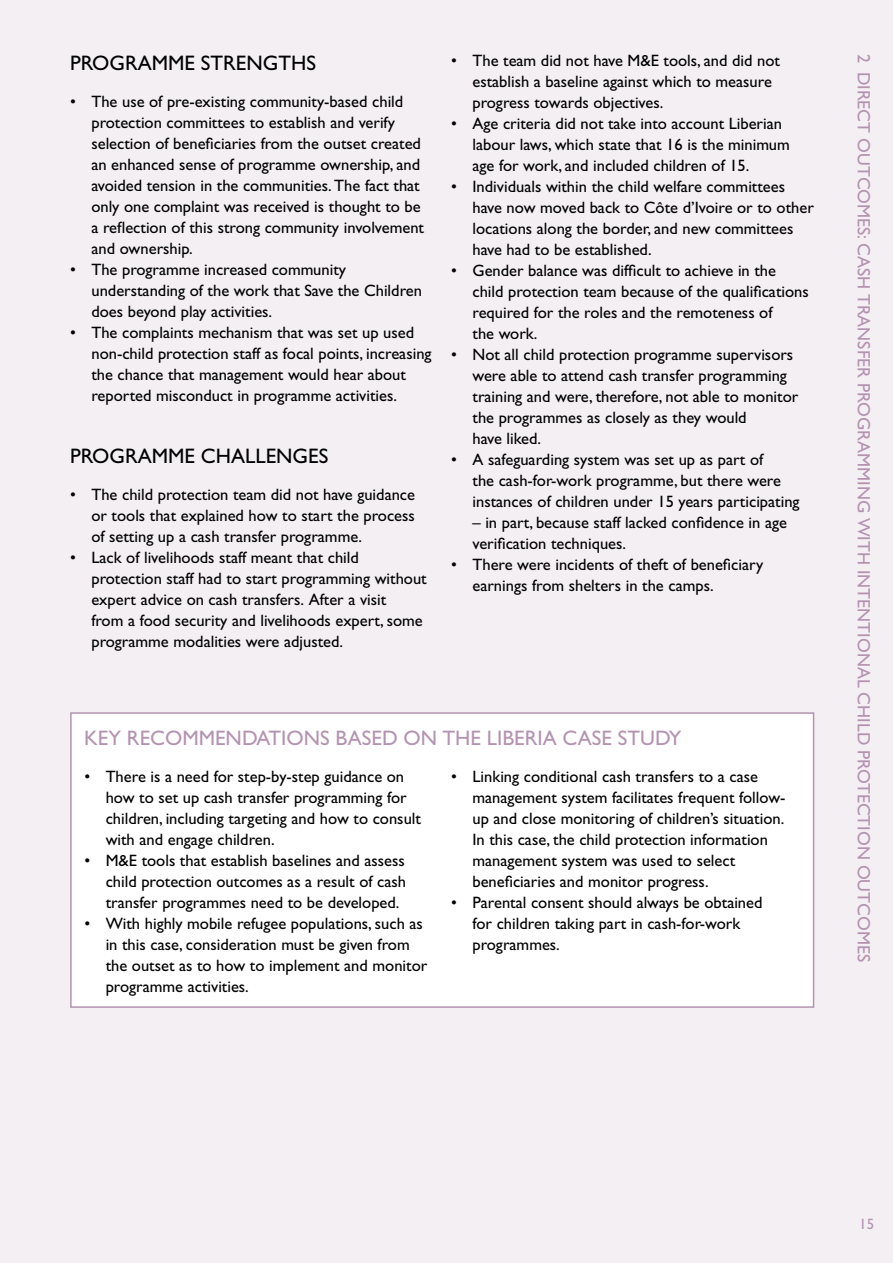
<style>
.page{position:relative;width:893px;height:1263px;background:#f4eff3}
.page>*{position:absolute;margin:0;border:0;box-sizing:border-box;transform-origin:0 0}
.t1{font:21px "Gill Sans";color:#b493b1}
.t2{font:21px "Gill Sans";color:#000}
.t3{font:18px "Gill Sans";color:#b493b1}
.t4{font:16.5px/21px "Gill Sans";color:#000}
.t5{font:15px "Gill Sans";color:#b493b1}
</style>
<div class="page">
<div style="left:71px;top:713px;width:743px;height:294px;background:#fff"></div>
<div style="left:70px;top:712px;width:744px;height:296px;border:2px solid #b493b1"></div>
<p class="t2" style="left:70px;top:51px;width:26px">Programme</p>
<p class="t2" style="left:201px;top:51px;width:14px">strengths</p>
<p class="t4" style="left:91px;top:90px;width:334px;text-indent:-21px">• The use of pre-existing community-based child protection committees to establish and verify selection of beneficiaries from the outset created an enhanced sense of programme ownership, and avoided tension in the communities. The fact that only one complaint was received is thought to be a reflection of this strong community involvement and ownership.</p>
<p class="t4" style="left:91px;top:258px;width:332px;text-indent:-21px">• The programme increased community understanding of the work that Save the Children does beyond play activities.</p>
<p class="t4" style="left:91px;top:321px;width:342px;text-indent:-21px">• The complaints mechanism that was set up used non-child protection staff as focal points, increasing the chance that management would hear about reported misconduct in programme activities.</p>
<p class="t2" style="left:70px;top:444px;width:26px">Programme</p>
<p class="t2" style="left:201px;top:444px;width:14px">challenges</p>
<p class="t4" style="left:91px;top:483px;width:325px;text-align:justify;text-indent:-21px">• The child protection team did not have guidance or tools that explained how to start the process of setting up a cash transfer programme.</p>
<p class="t4" style="left:91px;top:546px;width:337px;text-indent:-21px">• Lack of livelihoods staff meant that child protection staff had to start programming without expert advice on cash transfers. After a visit<br>from a food security and livelihoods expert, some programme modalities were adjusted.</p>
<p class="t4" style="left:472px;top:50px;width:309px;text-indent:-21px">• The team did not have M&amp;E tools, and did not establish a baseline against which to measure progress towards objectives.</p>
<p class="t4" style="left:472px;top:113px;width:319px;text-indent:-21px">• Age criteria did not take into account Liberian labour laws, which state that 16 is the minimum age for work, and included children of 15.</p>
<p class="t4" style="left:472px;top:176px;width:343px;text-indent:-21px">• Individuals within the child welfare committees have now moved back to Côte d’Ivoire or to other locations along the border, and new committees have had to be established.</p>
<p class="t4" style="left:472px;top:260px;width:338px;text-indent:-21px">• Gender balance was difficult to achieve in the child protection team because of the qualifications required for the roles and the remoteness of<br>the work.</p>
<p class="t4" style="left:472px;top:344px;width:327px;text-indent:-21px">• Not all child protection programme supervisors were able to attend cash transfer programming training and were, therefore, not able to monitor the programmes as closely as they would<br>have liked.</p>
<p class="t4" style="left:472px;top:449px;width:329px;text-indent:-21px">• A safeguarding system was set up as part of<br>the cash-for-work programme, but there were instances of children under 15 years participating</p>
<p class="t4" style="left:472px;top:512px;width:316px">– in part, because staff lacked confidence in age verification techniques.</p>
<p class="t4" style="left:472px;top:554px;width:292px;text-indent:-21px">• There were incidents of theft of beneficiary earnings from shelters in the camps.</p>
<p class="t1" style="left:84px;top:726px;width:58px">Key recommendations</p>
<p class="t1" style="left:336px;top:726px;width:13px">based</p>
<p class="t1" style="left:404px;top:726px;width:53px">on the</p>
<p class="t1" style="left:487px;top:726px;width:11px">liberia</p>
<p class="t1" style="left:563px;top:726px;width:13px">case</p>
<p class="t1" style="left:618px;top:726px;width:14px">stud</p>
<p class="t1" style="left:669px;top:726px;width:14px">y</p>
<p class="t4" style="left:106px;top:766px;width:317px;text-indent:-21px">• There is a need for step-by-step guidance on how to set up cash transfer programming for children, including targeting and how to consult with and engage children.</p>
<p class="t4" style="left:106px;top:850px;width:302px;text-align:justify;text-indent:-21px">• M&amp;E tools that establish baselines and assess child protection outcomes as a result of cash transfer programmes need to be developed.</p>
<p class="t4" style="left:106px;top:913px;width:323px;text-indent:-21px">• With highly mobile refugee populations, such as in this case, consideration must be given from the outset as to how to implement and monitor programme activities.</p>
<p class="t4" style="left:472px;top:766px;width:315px;text-indent:-21px">• Linking conditional cash transfers to a case management system facilitates frequent follow&shy;up and close monitoring of children’s situation.<br>In this case, the child protection information management system was used to select beneficiaries and monitor progress.</p>
<p class="t4" style="left:472px;top:892px;width:292px;text-indent:-21px">• Parental consent should always be obtained for children taking part in cash-for-work programmes.</p>
<p class="t3" style="left:874px;top:54px;width:908px;rotate:90deg">2Directoutcomes: cashtransferprogrammingwithintentionalchildprotectionoutcomes</p>
<p class="t5" style="left:859px;top:1215px;width:16px">15</p>
</div>
